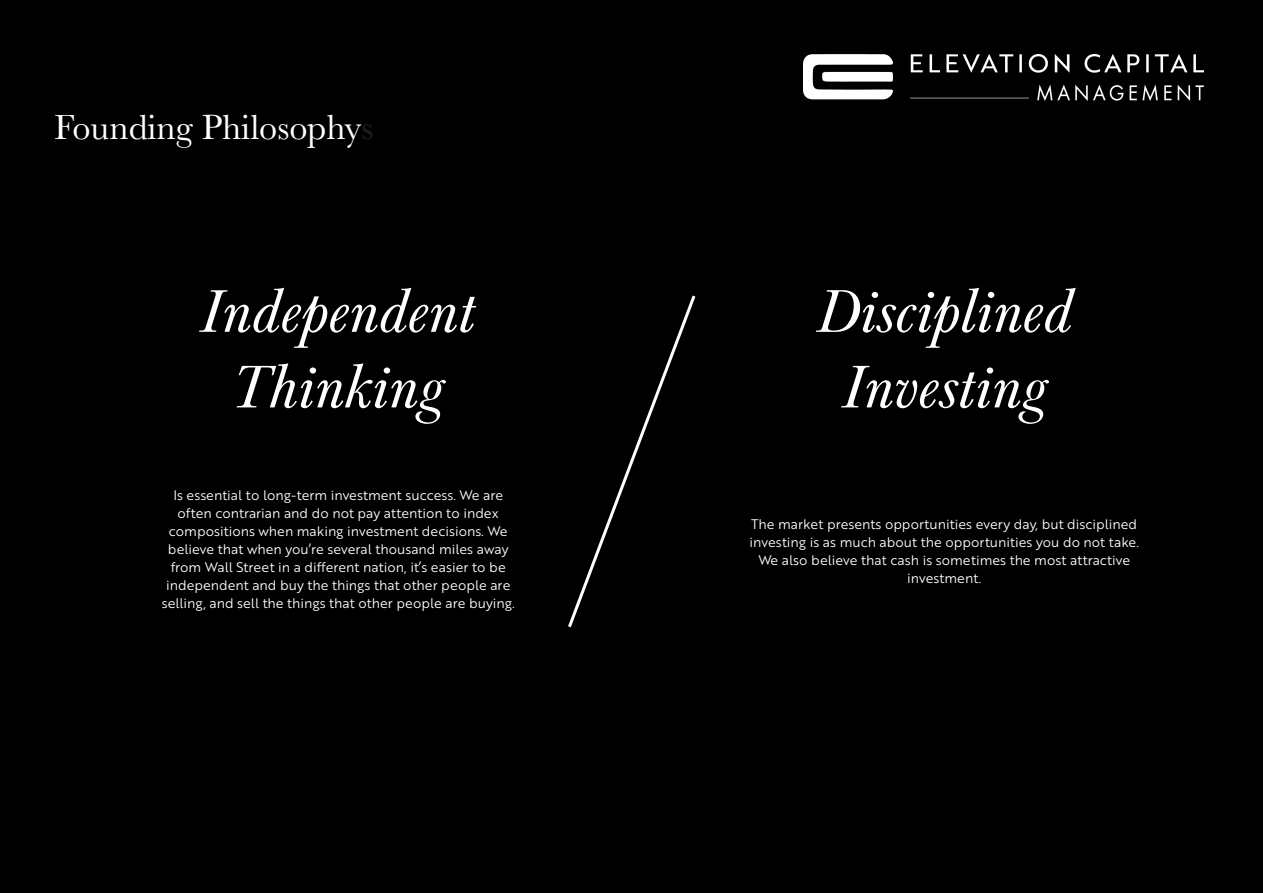
<style>
.page{position:relative;width:1263px;height:893px;background:#000}
.page>*{position:absolute;margin:0;border:0;box-sizing:border-box;transform-origin:0 0}
.t1{font:italic 63px "Baskerville URW";color:#fff}
.t2{font:36px "Baskerville URW";color:#fff}
.t3{font:13.5px/18px "Brother 1816 Book";color:#fff;text-align:center}
.s1{color:#231f20}
</style>
<div class="page">
<svg style="left:568px;top:295px;width:128px;height:333px"></svg>
<img style="left:804px;top:54px;width:399px;height:47px">
<p class="t2" style="left:54px;top:103px;width:321px">Founding Philosophy<span class="s1">s</span></p>
<p class="t1" style="left:200px;top:276px;width:278px">Independent</p>
<p class="t1" style="left:231px;top:351px;width:214px">Thinking</p>
<p class="t3" style="left:162px;top:485px;width:354px">Is essential to long-term investment success. We are often contrarian and do not pay attention to index compositions when making investment decisions. We believe that when you’re several thousand miles away from Wall Street in a different nation, it’s easier to be independent and buy the things that other people are selling, and sell the things that other people are buying.</p>
<p class="t1" style="left:816px;top:276px;width:257px">Disciplined</p>
<p class="t1" style="left:842px;top:351px;width:207px">Investing</p>
<p class="t3" style="left:749px;top:514px;width:391px;text-align:left">The market presents opportunities every day, but disciplined investing is as much about the opportunities you do not take.</p>
<p class="t3" style="left:758px;top:550px;width:373px">We also believe that cash is sometimes the most attractive investment.</p>
</div>
